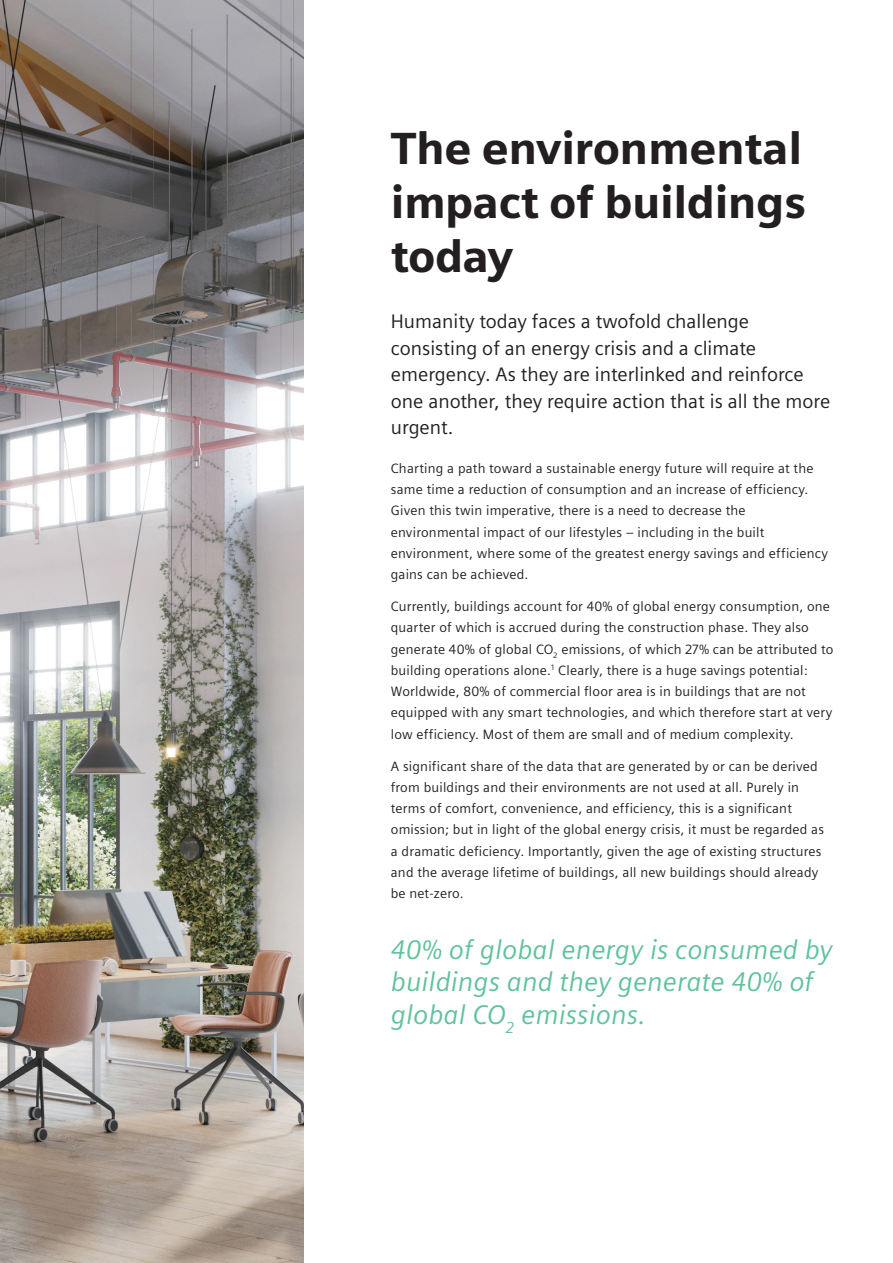
<style>
.page{position:relative;width:893px;height:1263px;background:#fff}
.page>*{position:absolute;margin:0;border:0;box-sizing:border-box;transform-origin:0 0}
._02__Headline_30pt_120{font:900 45px/54px "Siemens Sans";letter-spacing:-.01em;color:#231f20;text-align:justify}
._04__Subhead_Intro_Index_22pt_120{font:italic 27px/32.4px "Siemens Sans";color:#61c29c}
._04__Intro_13pt_6_25mm{font:19.5px/26.5px "Siemens Sans";color:#231f20}
._05__Copy_9pt_5mm{font:13.5px/21.3px "Siemens Sans";letter-spacing:.015em;color:#231f20}
</style>
<div class="page">
<img style="left:0;top:0;width:303px;height:1263px">
<p class="_02__Headline_30pt_120" style="left:391px;top:119px;width:417px">The environmental impact of buildings today</p>
<p class="_04__Intro_13pt_6_25mm" style="left:391px;top:307px;width:441px">Humanity today faces a twofold challenge consisting of an energy crisis and a climate emergency. As they are interlinked and reinforce one another, they require action that is all the more urgent.</p>
<p class="_05__Copy_9pt_5mm" style="left:391px;top:457px;width:439px">Charting a path toward a sustainable energy future will require at the same time a reduction of consumption and an increase of efficiency.<br>Given this twin imperative, there is a need to decrease the environmental impact of our lifestyles – including in the built environment, where some of the greatest energy savings and efficiency gains can be achieved.</p>
<p class="_05__Copy_9pt_5mm" style="left:391px;top:595px;width:444px">Currently, buildings account for 40% of global energy consumption, one quarter of which is accrued during the construction phase. They also generate 40% of global CO<sub>2</sub> emissions, of which 27% can be attributed to building operations alone.<sup>1</sup> Clearly, there is a huge savings potential:<br>Worldwide, 80% of commercial floor area is in buildings that are not equipped with any smart technologies, and which therefore start at very low efficiency. Most of them are small and of medium complexity.</p>
<p class="_05__Copy_9pt_5mm" style="left:391px;top:754px;width:435px">A significant share of the data that are generated by or can be derived from buildings and their environments are not used at all. Purely in terms of comfort, convenience, and efficiency, this is a significant omission; but in light of the global energy crisis, it must be regarded as a dramatic deficiency. Importantly, given the age of existing structures and the average lifetime of buildings, all new buildings should already be net-zero.</p>
<p class="_04__Subhead_Intro_Index_22pt_120" style="left:391px;top:931px;width:443px">40% of global energy is consumed by buildings and they generate 40% of global CO<sub>2</sub> emissions.</p>
</div>
